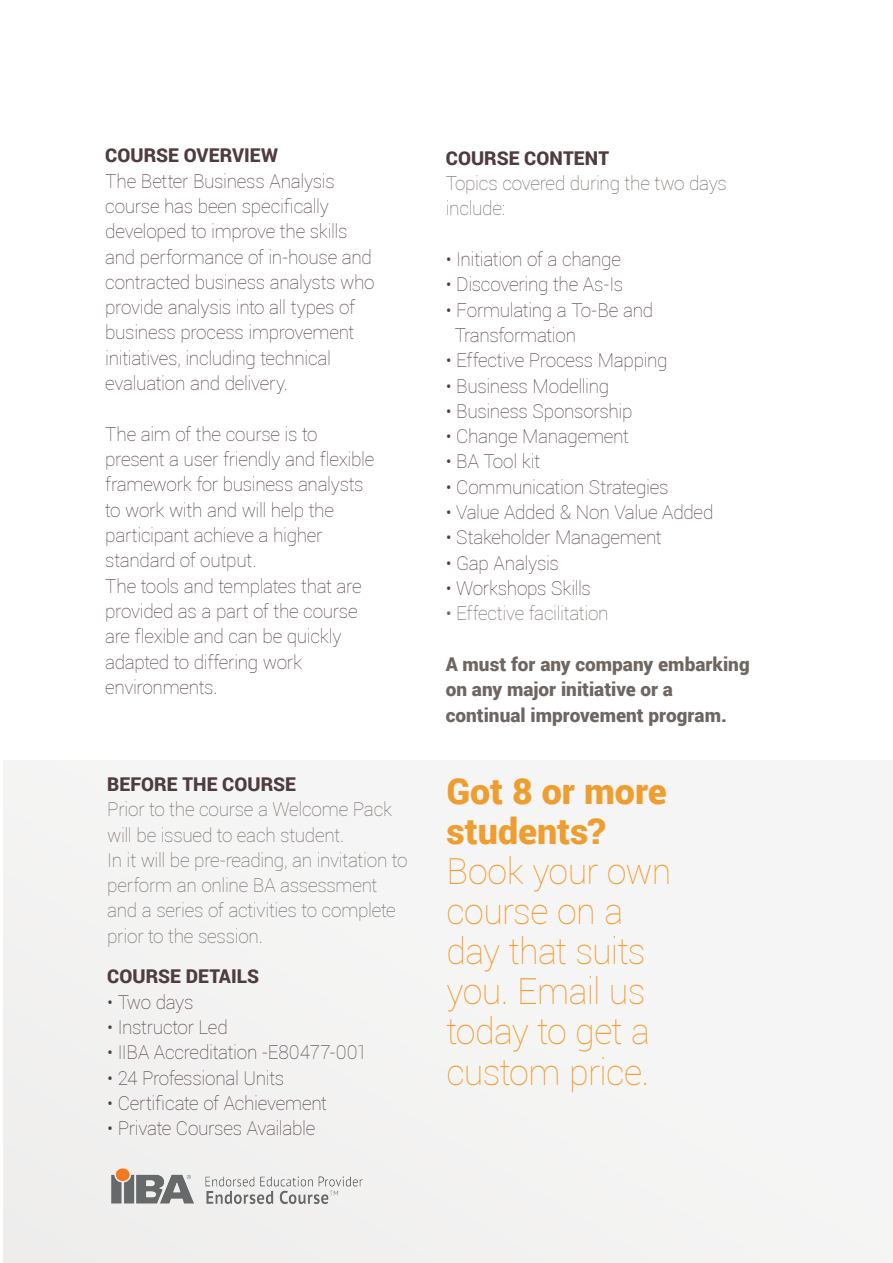
<style>
.page{position:relative;width:893px;height:1263px;background:#fff}
.page>*{position:absolute;margin:0;border:0;box-sizing:border-box;transform-origin:0 0}
.t1{font:100 35.85px/40px "Roboto";letter-spacing:-.02em;color:#ee9e30}
.t2{font:900 35.85px/40px "Roboto";color:#ee9e30}
.t3{font:100 19.05px/25.3px "Roboto";letter-spacing:-.015em;color:#4f3c3f}
.t4{font:100 19.05px/25.3px "Roboto";letter-spacing:-.015em;color:#6e6761}
.t5{font:900 19.05px/25.3px "Roboto";color:#6e6761}
.t6{font:900 19.05px "Roboto";letter-spacing:.005em;color:#4f3c3f}
</style>
<div class="page">
<div style="left:4px;top:760px;width:889px;height:503px;background:#f5f4f4"></div>
<img style="left:111px;top:1168px;width:252px;height:37px">
<p class="t6" style="left:105px;top:142px;width:174px">COURSE OVERVIEW</p>
<p class="t3" style="left:105px;top:167px;width:271px">The Better Business Analysis course has been specifically developed to improve the skills and performance of in-house and contracted business analysts who provide analysis into all types of business process improvement initiatives, including technical evaluation and delivery.</p>
<p class="t3" style="left:105px;top:421px;width:271px">The aim of the course is to present a user friendly and flexible framework for business analysts to work with and will help the participant achieve a higher standard of output.<br>The tools and templates that are provided as a part of the course are flexible and can be quickly adapted to differing work environments.</p>
<p class="t6" style="left:107px;top:771px;width:190px">BEFORE THE COURSE</p>
<p class="t4" style="left:107px;top:796px;width:302px">Prior to the course a Welcome Pack will be issued to each student.<br>In it will be pre-reading, an invitation to perform an online BA assessment and a series of activities to complete prior to the session.</p>
<p class="t6" style="left:107px;top:963px;width:154px">COURSE DETAILS</p>
<p class="t3" style="left:107px;top:988px;width:88px">• Two days</p>
<p class="t3" style="left:107px;top:1014px;width:122px">• Instructor Led</p>
<p class="t3" style="left:107px;top:1039px;width:261px">• IIBA Accreditation -E80477-001</p>
<p class="t3" style="left:107px;top:1064px;width:179px">• 24 Professional Units</p>
<p class="t3" style="left:107px;top:1090px;width:221px">• Certificate of Achievement</p>
<p class="t3" style="left:107px;top:1115px;width:210px">• Private Courses Available</p>
<p class="t6" style="left:446px;top:144px;width:165px">COURSE CONTENT</p>
<p class="t4" style="left:446px;top:170px;width:283px">Topics covered during the two days include:</p>
<p class="t3" style="left:446px;top:246px;width:177px">• Initiation of a change</p>
<p class="t3" style="left:446px;top:271px;width:179px">• Discovering the As-Is</p>
<p class="t3" style="left:455px;top:296px;width:200px;text-indent:-9px">• Formulating a To-Be and<br>Transformation</p>
<p class="t3" style="left:446px;top:347px;width:223px">• Effective Process Mapping</p>
<p class="t3" style="left:446px;top:372px;width:165px">• Business Modelling</p>
<p class="t3" style="left:446px;top:398px;width:188px">• Business Sponsorship</p>
<p class="t3" style="left:446px;top:423px;width:185px">• Change Management</p>
<p class="t3" style="left:446px;top:448px;width:96px">• BA Tool kit</p>
<p class="t3" style="left:446px;top:474px;width:224px">• Communication Strategies</p>
<p class="t3" style="left:446px;top:499px;width:269px">• Value Added &amp; Non Value Added</p>
<p class="t3" style="left:446px;top:524px;width:218px">• Stakeholder Management</p>
<p class="t3" style="left:446px;top:550px;width:115px">• Gap Analysis</p>
<p class="t3" style="left:446px;top:575px;width:147px">• Workshops Skills</p>
<p class="t4" style="left:446px;top:600px;width:164px">• Effective facilitation</p>
<p class="t5" style="left:446px;top:651px;width:305px">A must for any company embarking on any major initiative or a continual improvement program.</p>
<h1 class="t2" style="left:446px;top:769px;width:222px">Got 8 or more students?</h1>
<h1 class="t1" style="left:446px;top:850px;width:226px">Book your own course on a day that suits you. Email us today to get a custom price.</h1>
</div>
